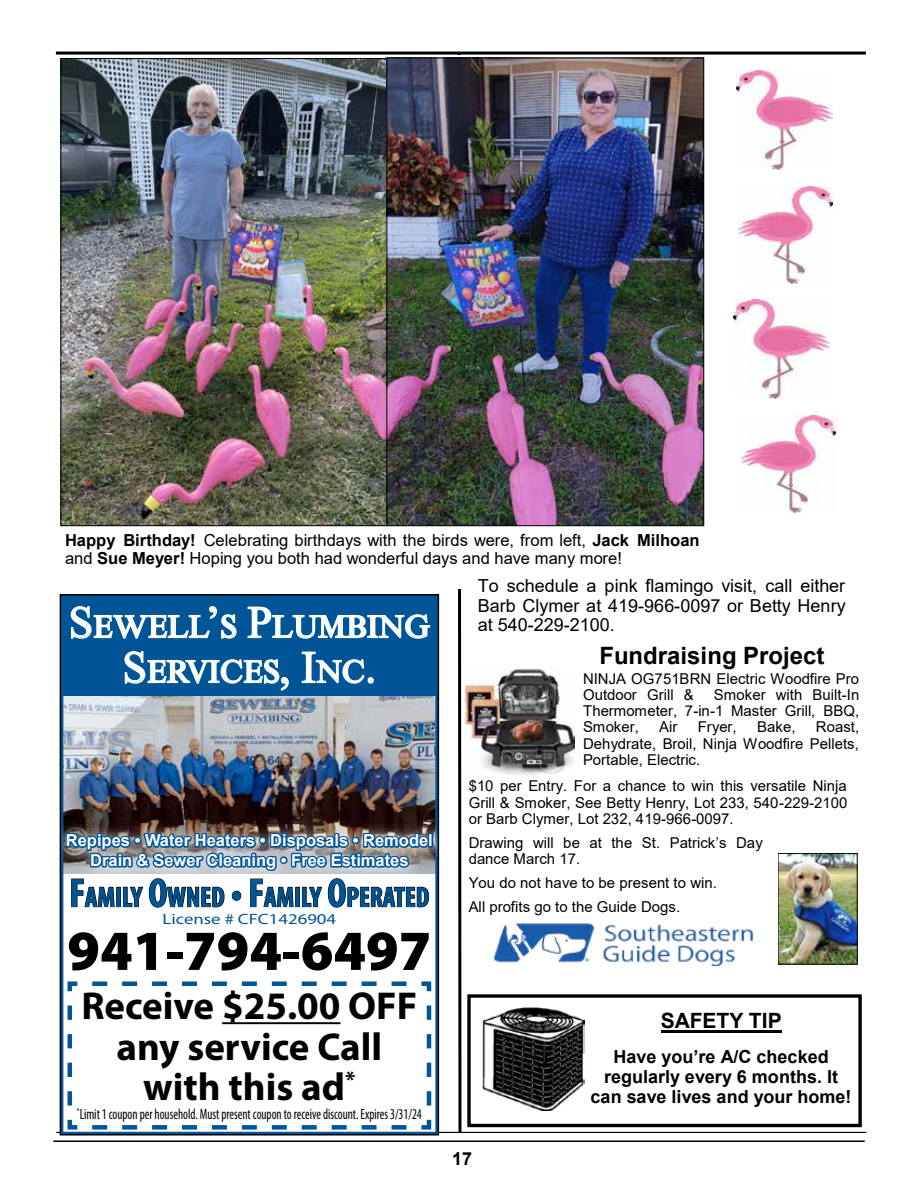
<style>
.page{position:relative;width:918px;height:1188px;background:#fff}
.page>*{position:absolute;margin:0;border:0;box-sizing:border-box;transform-origin:0 0}
.t1{font:900 57px "Myriad Pro";color:#000}
.t2{font:45px/45px "Times New Roman";color:#fff;text-align:center}
.t3{font:700 39px/40.5px "Myriad Pro";color:#000;text-align:center}
.t4{font:700 condensed 28.65px "Myriad Pro";color:#005596;scale:.96 1}
.t5{font:700 24px "Arial";color:#000}
.t6{font:700 21px "Arial";letter-spacing:-.005em;color:#000}
.t7{font:18px/19.5px "Arial";letter-spacing:.005em;color:#000;text-align:justify}
.t8{font:700 18px/19.6px "Arial";color:#000;text-align:center}
.t9{font:16.5px/18px "Arial";color:#000}
.t10{font:700 16.5px/19.8px "Arial";color:#fff;text-align:center}
.t11{font:15px/16.4px "Arial";color:#000}
.t12{font:condensed 15px "Myriad Pro";color:#000;scale:.85 1}
.t13{font:15px "Myriad Pro";color:#005596;scale:1.25 1}
.s1{font-weight:700}
.s2{font-size:40.95px}
.s3{color:#000}
</style>
<div class="page">
<hr style="left:53px;top:1140px;width:812px;height:2px;background:#000">
<svg style="left:456px;top:51px;width:7px;height:1081px"></svg>
<hr style="left:56px;top:52px;width:810px;height:3px;background:#000">
<hr style="left:56px;top:1132px;width:810px;height:1px;background:#000">
<div style="left:467px;top:994px;width:395px;height:133px;border:3px solid #000"></div>
<hr style="left:661px;top:1030px;width:121px;height:2px;background:#000">
<img style="left:482px;top:1008px;width:102px;height:102px">
<img style="left:737px;top:71px;width:96px;height:99px">
<img style="left:738px;top:187px;width:95px;height:96px">
<img style="left:733px;top:300px;width:96px;height:98px">
<img style="left:742px;top:415px;width:94px;height:97px">
<div style="left:443px;top:55px;width:28px;height:534px;background:#fff"></div>
<img style="left:63px;top:60px;width:639px;height:464px">
<div style="left:61px;top:58px;width:326px;height:468px;border:1px solid #000"></div>
<div style="left:387px;top:58px;width:317px;height:468px;border:1px solid #000"></div>
<img style="left:494px;top:923px;width:260px;height:43px">
<img style="left:464px;top:670px;width:110px;height:105px">
<img style="left:780px;top:855px;width:75px;height:107px">
<img style="left:63px;top:597px;width:373px;height:536px">
<svg style="left:65px;top:1115px;width:342px;height:17px"></svg>
<svg style="left:65px;top:979px;width:17px;height:127px"></svg>
<svg style="left:92px;top:979px;width:341px;height:17px"></svg>
<svg style="left:417px;top:1006px;width:16px;height:126px"></svg>
<hr style="left:222px;top:1022px;width:118px;height:2px;background:#000">
<img style="left:63px;top:813px;width:373px;height:83px">
<div style="left:428px;top:833px;width:5px;height:15px;border:3px solid #005596"></div>
<svg style="left:64px;top:823px;width:367px;height:97px"></svg>
<div style="left:60px;top:594px;width:379px;height:542px;border:2px solid #000"></div>
<p class="t9" style="left:65px;top:531px;width:636px"><span class="s1">Happy Birthday!</span> Celebrating birthdays with the birds were, from left, <span class="s1">Jack Milhoan </span>and <span class="s1">Sue Meyer!</span> Hoping you both had wonderful days and have many more!</p>
<p class="t7" style="left:478px;top:576px;width:370px">To schedule a pink flamingo visit, call either Barb Clymer at 419-966-0097 or Betty Henry at 540-229-2100.</p>
<h3 class="t5" style="left:599px;top:638px;width:227px">Fundraising Project</h3>
<p class="t11" style="left:583px;top:670px;width:278px">NINJA OG751BRN Electric Woodfire Pro<br>Outdoor Grill &amp;</p>
<h2 class="t2" style="left:69px;top:598px;width:363px">SEWELL’S PLUMBING<br>SERVICES, INC.</h2>
<p class="t11" style="left:583px;top:686px;width:278px;text-align:justify;text-indent:131px">Smoker with Built-In Thermometer, 7-in-1 Master Grill, BBQ, Smoker,</p>
<p class="t11" style="left:583px;top:719px;width:278px;text-align:justify;text-indent:233px">Roast, Dehydrate, Broil, Ninja Woodfire Pellets, Portable, Electric.</p>
<p class="t11" style="left:469px;top:778px;width:380px;text-align:justify">$10 per Entry. For a chance to win this versatile Ninja Grill &amp; Smoker, See Betty Henry, Lot 233, 540-229-2100 or Barb Clymer, Lot 232, 419-966-0097.</p>
<p class="t11" style="left:469px;top:834px;width:296px">Drawing will be at the St. Patrick’s Day dance March 17.</p>
<p class="t11" style="left:469px;top:871px;width:250px;line-height:23.7px">You do not have to be present to win.<br>All profits go to the Guide Dogs.</p>
<p class="t11" style="left:659px;top:719px;width:20px">Air</p>
<p class="t11" style="left:698px;top:719px;width:40px">Fryer,</p>
<p class="t11" style="left:757px;top:719px;width:40px">Bake,</p>
<p class="t10" style="left:66px;top:831px;width:368px">Repipes • Water Heaters • Disposals • Remodel<br>Drain &amp; Sewer Cleaning • Free Estimates</p>
<h3 class="t4" style="left:69px;top:879px;width:376px"><span class="s2">F</span>AMILY <span class="s2">O</span>WNED <span class="s2">• F</span>AMILY <span class="s2">O</span><span class="s3">PERATED</span></h3>
<p class="t13" style="left:163px;top:910px;width:140px">License # CFC1426904</p>
<h1 class="t1" style="left:67px;top:918px;width:366px">941-794-6497</h1>
<h3 class="t3" style="left:81px;top:985px;width:338px">Receive $25.00 OFF any service Call with this ad<sup>*</sup></h3>
<p class="t12" style="left:77px;top:1105px;width:407px"><sup>*</sup>Limit 1 coupon per household. Must present coupon to receive discount. Expires 3/31/24</p>
<p class="t8" style="left:451px;top:1147px;width:23px">1717</p>
<h3 class="t6" style="left:661px;top:1006px;width:122px">SAFETY TIP</h3>
<p class="t8" style="left:591px;top:1047px;width:263px">Have you’re A/C checked regularly every 6 months. It can save lives and your home!</p>
</div>
